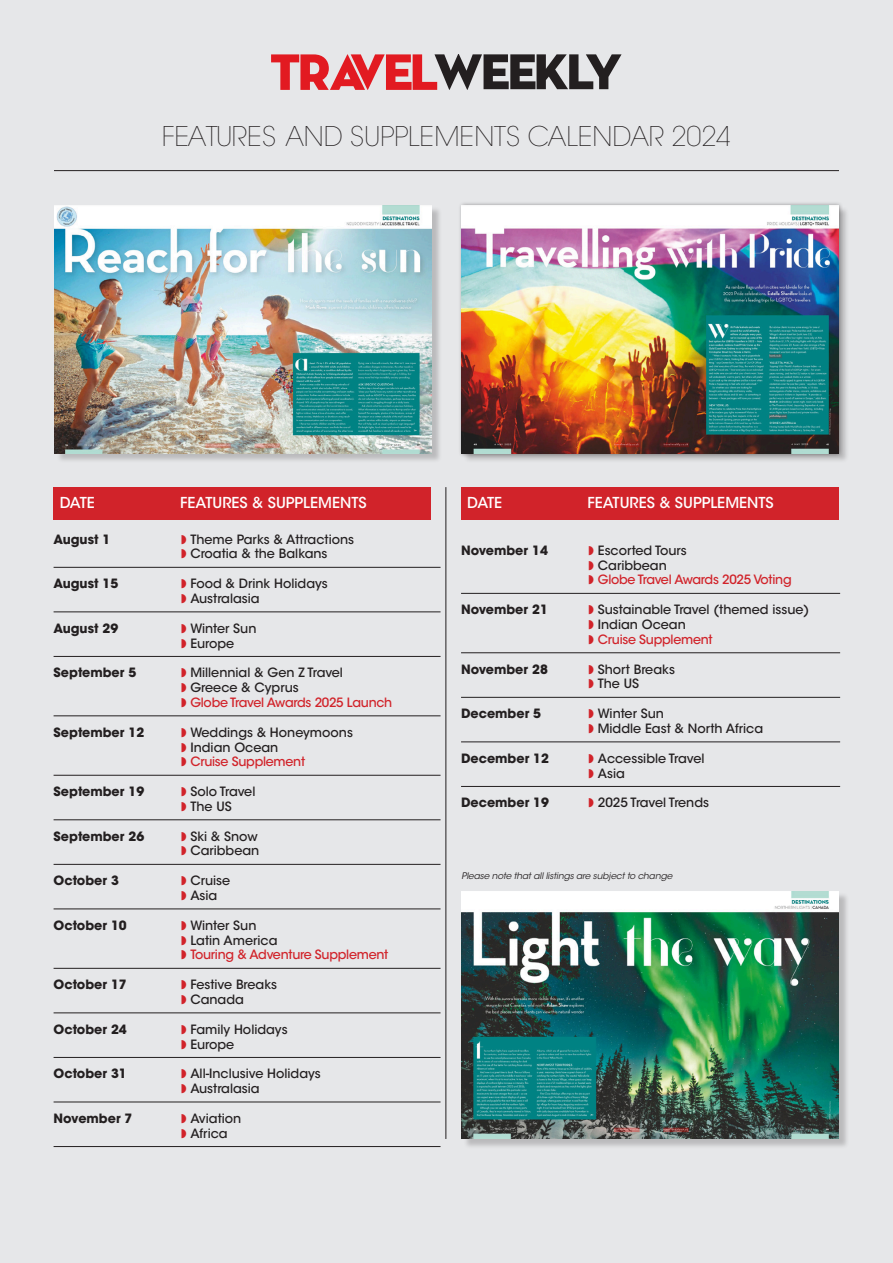
<style>
.page{position:relative;width:893px;height:1263px;background:#e6e7e9}
.page>*{position:absolute;margin:0;border:0;box-sizing:border-box;transform-origin:0 0}
.t1{font:200 27px "ITC Avant Garde Std";color:#231f20}
.t2{font:500 15px "ITC Avant Garde Std";color:#fff}
.t3{font:500 12.75px "ITC Avant Garde Std";color:#231f20}
.t4{font:700 12.75px "ITC Avant Garde Std";color:#231f20}
.t5{font:500 12.75px "ITC Avant Garde Std";letter-spacing:-.02em;color:#d1232a}
.t6{font:italic 9px "ITC Avant Garde Std";letter-spacing:-.01em;color:#231f20}
.s1{color:#d1232a}
</style>
<div class="page">
<div style="left:54px;top:487px;width:377px;height:32px;background:#d1232a"></div>
<div style="left:461px;top:487px;width:377px;height:32px;background:#d1232a"></div>
<hr style="left:446px;top:487px;width:1px;height:652px;background:#231f20">
<hr style="left:54px;top:170px;width:785px;height:1px;background:#231f20">
<div style="left:56px;top:206px;width:386px;height:257px;background:#231f20;opacity:.22"></div>
<img style="left:54px;top:205px;width:377px;height:248px">
<div style="left:458px;top:201px;width:385px;height:257px;background:#231f20;opacity:.5"></div>
<div style="left:463px;top:206px;width:386px;height:257px;background:#231f20;opacity:.22"></div>
<img style="left:461px;top:205px;width:377px;height:248px">
<div style="left:463px;top:892px;width:386px;height:257px;background:#231f20;opacity:.22"></div>
<img style="left:461px;top:891px;width:378px;height:248px">
<svg style="left:271px;top:54px;width:350px;height:36px"></svg>
<hr style="left:54px;top:567px;width:387px;height:1px;background:#231f20">
<hr style="left:54px;top:611px;width:387px;height:1px;background:#231f20">
<hr style="left:54px;top:656px;width:387px;height:1px;background:#231f20">
<hr style="left:54px;top:715px;width:387px;height:1px;background:#231f20">
<hr style="left:54px;top:775px;width:387px;height:1px;background:#231f20">
<hr style="left:54px;top:819px;width:387px;height:1px;background:#231f20">
<hr style="left:54px;top:864px;width:387px;height:1px;background:#231f20">
<hr style="left:54px;top:908px;width:387px;height:1px;background:#231f20">
<hr style="left:54px;top:968px;width:387px;height:1px;background:#231f20">
<hr style="left:54px;top:1012px;width:387px;height:1px;background:#231f20">
<hr style="left:54px;top:1057px;width:387px;height:1px;background:#231f20">
<hr style="left:54px;top:1101px;width:387px;height:1px;background:#231f20">
<hr style="left:54px;top:1146px;width:387px;height:1px;background:#231f20">
<hr style="left:461px;top:593px;width:379px;height:1px;background:#231f20">
<hr style="left:461px;top:652px;width:379px;height:1px;background:#231f20">
<hr style="left:461px;top:697px;width:379px;height:1px;background:#231f20">
<hr style="left:461px;top:741px;width:379px;height:1px;background:#231f20">
<hr style="left:461px;top:786px;width:379px;height:1px;background:#231f20">
<p class="t1" style="left:162px;top:120px;width:571px">FEATURES AND SUPPLEMENTS CALENDAR 2024</p>
<p class="t2" style="left:60px;top:493px;width:37px">DATE</p>
<p class="t2" style="left:180px;top:493px;width:188px">FEATURES &amp; SUPPLEMENTS</p>
<p class="t2" style="left:467px;top:493px;width:37px">DATE</p>
<p class="t2" style="left:587px;top:493px;width:188px">FEATURES &amp; SUPPLEMENTS</p>
<p class="t4" style="left:54px;top:531px;width:58px">August 1</p>
<p class="t3" style="left:181px;top:531px;width:175px"><span class="s1">◗</span> Theme Parks &amp; Attractions</p>
<p class="t3" style="left:181px;top:546px;width:148px"><span class="s1">◗</span> Croatia &amp; the Balkans</p>
<p class="t4" style="left:54px;top:575px;width:66px">August 15</p>
<p class="t3" style="left:181px;top:576px;width:148px"><span class="s1">◗</span> Food &amp; Drink Holidays</p>
<p class="t3" style="left:181px;top:590px;width:80px"><span class="s1">◗</span> Australasia</p>
<p class="t4" style="left:54px;top:620px;width:66px">August 29</p>
<p class="t3" style="left:181px;top:620px;width:77px"><span class="s1">◗</span> Winter Sun</p>
<p class="t3" style="left:181px;top:635px;width:55px"><span class="s1">◗</span> Europe</p>
<p class="t4" style="left:54px;top:664px;width:84px">September 5</p>
<p class="t3" style="left:181px;top:665px;width:163px"><span class="s1">◗</span> Millennial &amp; Gen Z Travel</p>
<p class="t3" style="left:181px;top:679px;width:119px"><span class="s1">◗</span> Greece &amp; Cyprus</p>
<p class="t5" style="left:181px;top:694px;width:213px">◗ Globe Travel Awards 2025 Launch</p>
<p class="t4" style="left:54px;top:724px;width:92px">September 12</p>
<p class="t3" style="left:181px;top:724px;width:173px"><span class="s1">◗</span> Weddings &amp; Honeymoons</p>
<p class="t3" style="left:181px;top:739px;width:99px"><span class="s1">◗</span> Indian Ocean</p>
<p class="t5" style="left:181px;top:754px;width:126px">◗ Cruise Supplement</p>
<p class="t4" style="left:54px;top:783px;width:92px">September 19</p>
<p class="t3" style="left:181px;top:783px;width:76px"><span class="s1">◗</span> Solo Travel</p>
<p class="t3" style="left:181px;top:798px;width:52px"><span class="s1">◗</span> The US</p>
<p class="t4" style="left:54px;top:828px;width:92px">September 26</p>
<p class="t3" style="left:181px;top:828px;width:78px"><span class="s1">◗</span> Ski &amp; Snow</p>
<p class="t3" style="left:181px;top:843px;width:80px"><span class="s1">◗</span> Caribbean</p>
<p class="t4" style="left:54px;top:872px;width:67px">October 3</p>
<p class="t3" style="left:181px;top:873px;width:51px"><span class="s1">◗</span> Cruise</p>
<p class="t3" style="left:181px;top:887px;width:38px"><span class="s1">◗</span> Asia</p>
<p class="t4" style="left:54px;top:917px;width:75px">October 10</p>
<p class="t3" style="left:181px;top:917px;width:77px"><span class="s1">◗</span> Winter Sun</p>
<p class="t3" style="left:181px;top:932px;width:98px"><span class="s1">◗</span> Latin America</p>
<p class="t5" style="left:181px;top:947px;width:209px">◗ Touring &amp; Adventure Supplement</p>
<p class="t4" style="left:54px;top:976px;width:75px">October 17</p>
<p class="t3" style="left:181px;top:976px;width:98px"><span class="s1">◗</span> Festive Breaks</p>
<p class="t3" style="left:181px;top:991px;width:64px"><span class="s1">◗</span> Canada</p>
<p class="t4" style="left:54px;top:1021px;width:75px">October 24</p>
<p class="t3" style="left:181px;top:1021px;width:108px"><span class="s1">◗</span> Family Holidays</p>
<p class="t3" style="left:181px;top:1036px;width:55px"><span class="s1">◗</span> Europe</p>
<p class="t4" style="left:54px;top:1065px;width:75px">October 31</p>
<p class="t3" style="left:181px;top:1066px;width:141px"><span class="s1">◗</span> All-Inclusive Holidays</p>
<p class="t3" style="left:181px;top:1080px;width:80px"><span class="s1">◗</span> Australasia</p>
<p class="t4" style="left:54px;top:1110px;width:80px">November 7</p>
<p class="t3" style="left:181px;top:1110px;width:62px"><span class="s1">◗</span> Aviation</p>
<p class="t3" style="left:181px;top:1125px;width:48px"><span class="s1">◗</span> Africa</p>
<p class="t4" style="left:461px;top:542px;width:88px">November 14</p>
<p class="t3" style="left:589px;top:542px;width:100px"><span class="s1">◗</span> Escorted Tours</p>
<p class="t3" style="left:589px;top:557px;width:80px"><span class="s1">◗</span> Caribbean</p>
<p class="t5" style="left:589px;top:572px;width:205px">◗ Globe Travel Awards 2025 Voting</p>
<p class="t4" style="left:461px;top:601px;width:88px">November 21</p>
<p class="t3" style="left:589px;top:602px;width:222px"><span class="s1">◗</span> Sustainable Travel (themed issue)</p>
<p class="t3" style="left:589px;top:616px;width:99px"><span class="s1">◗</span> Indian Ocean</p>
<p class="t5" style="left:589px;top:631px;width:126px">◗ Cruise Supplement</p>
<p class="t4" style="left:461px;top:661px;width:88px">November 28</p>
<p class="t3" style="left:589px;top:661px;width:88px"><span class="s1">◗</span> Short Breaks</p>
<p class="t3" style="left:589px;top:676px;width:52px"><span class="s1">◗</span> The US</p>
<p class="t4" style="left:461px;top:705px;width:82px">December 5</p>
<p class="t3" style="left:589px;top:706px;width:77px"><span class="s1">◗</span> Winter Sun</p>
<p class="t3" style="left:589px;top:720px;width:176px"><span class="s1">◗</span> Middle East &amp; North Africa</p>
<p class="t4" style="left:461px;top:750px;width:90px">December 12</p>
<p class="t3" style="left:589px;top:750px;width:117px"><span class="s1">◗</span> Accessible Travel</p>
<p class="t3" style="left:589px;top:765px;width:38px"><span class="s1">◗</span> Asia</p>
<p class="t4" style="left:461px;top:794px;width:90px">December 19</p>
<p class="t3" style="left:589px;top:795px;width:122px"><span class="s1">◗</span> 2025 Travel Trends</p>
<p class="t6" style="left:461px;top:870px;width:212px">Please note that all listings are subject to change</p>
</div>
